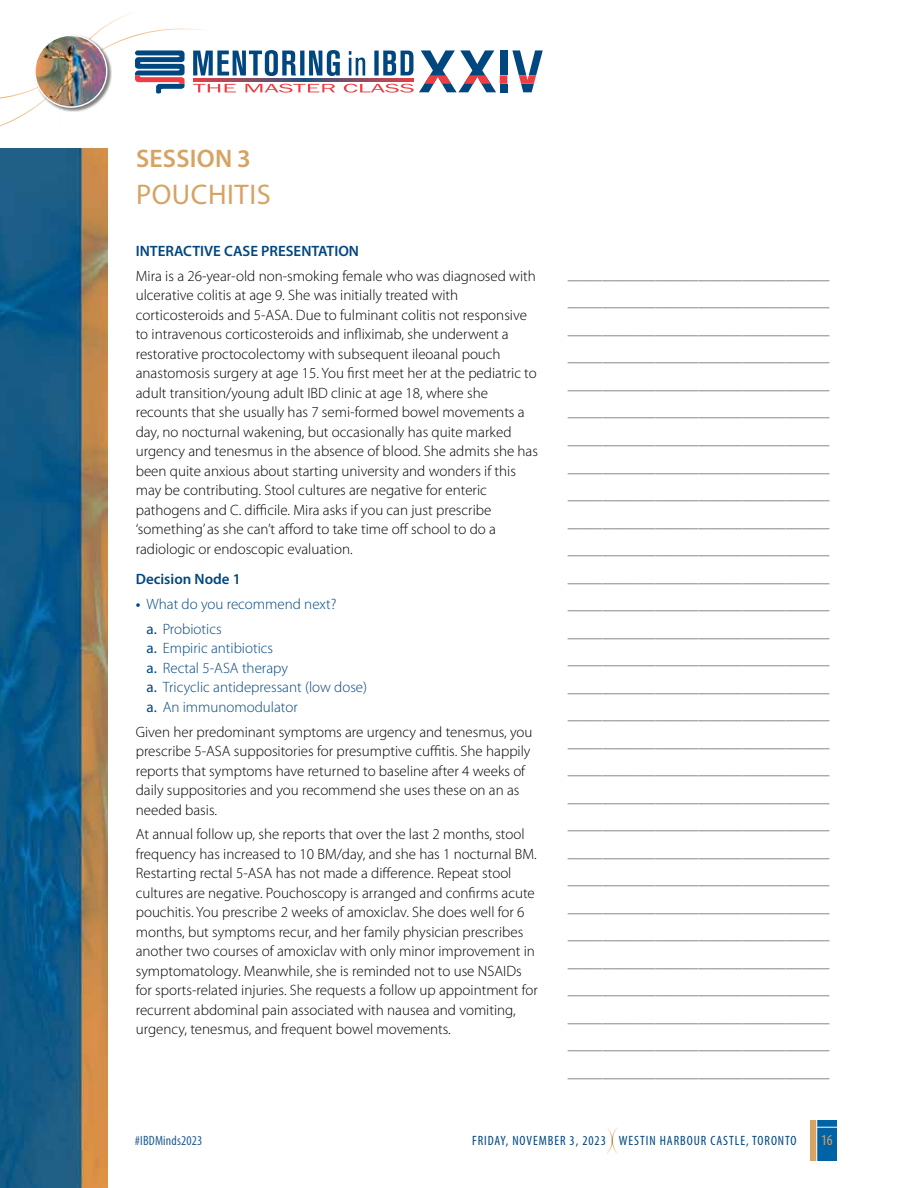
<style>
.page{position:relative;width:918px;height:1188px;background:#fff}
.page>*{position:absolute;margin:0;border:0;box-sizing:border-box;transform-origin:0 0}
.t1{font:28.5px "Myriad Pro";letter-spacing:.02em;color:#d6a363}
.t2{font:600 25.5px "Myriad Pro";letter-spacing:.01em;color:#d6a363}
.t3{font:300 18px/27.5px "Myriad Pro";color:#808285;text-align:justify}
.t4{font:300 15px/19.5px "Myriad Pro";color:#000}
.t5{font:300 15px/19.5px "Myriad Pro";color:#00467f}
.t6{font:600 15px "Myriad Pro";color:#00467f}
.t7{font:condensed 15px "Myriad Pro";color:#d6a363}
.t8{font:condensed 13.5px "Myriad Pro";letter-spacing:.07em;color:#00467f}
.t9{font:condensed 13.5px "Myriad Pro";letter-spacing:.01em;color:#225d92}
.s1{font-weight:600}
.s2{font-weight:400}
</style>
<div class="page">
<svg style="left:0;top:13px;width:543px;height:114px"></svg>
<div style="left:34px;top:35px;width:78px;height:77px;background:#000;opacity:.5"></div>
<img style="left:35px;top:35px;width:72px;height:72px;border-radius:36px">
<div style="left:34px;top:35px;width:73px;height:73px;border:1px solid #fff;border-radius:50%"></div>
<svg style="left:606px;top:1127px;width:12px;height:27px"></svg>
<div style="left:817px;top:1120px;width:20px;height:41px;background:#0063a5"></div>
<div style="left:810px;top:1120px;width:7px;height:41px;background:#d6a363"></div>
<hr style="left:816px;top:1120px;width:1px;height:41px;background:#fff">
<svg style="left:817px;top:1127px;width:20px;height:1px"></svg>
<img style="left:0;top:149px;width:108px;height:1039px">
<h2 class="t2" style="left:136px;top:144px;width:116px">SESSION 3</h2>
<h1 class="t1" style="left:136px;top:178px;width:136px">POUCHITIS</h1>
<p class="t6" style="left:136px;top:242px;width:225px">INTERACTIVE CASE PRESENTATION</p>
<p class="t4" style="left:136px;top:266px;width:404px">Mira is a 26-year-old non-smoking female who was diagnosed with ulcerative colitis at age 9. She was initially treated with corticosteroids and 5-ASA. Due to fulminant colitis not responsive to intravenous corticosteroids and infliximab, she underwent a restorative proctocolectomy with subsequent ileoanal pouch anastomosis surgery at age 15. You first meet her at the pediatric to adult transition/young adult IBD clinic at age 18, where she recounts that she usually has 7 semi-formed bowel movements a day, no nocturnal wakening, but occasionally has quite marked urgency and tenesmus in the absence of blood. She admits she has been quite anxious about starting university and wonders if this may be contributing. Stool cultures are negative for enteric pathogens and C. difficile. Mira asks if you can just prescribe ‘something’ as she can’t afford to take time off school to do a radiologic or endoscopic evaluation.</p>
<p class="t6" style="left:136px;top:570px;width:106px">Decision Node 1</p>
<p class="t5" style="left:147px;top:592px;width:192px;line-height:24.9px;text-indent:-11px"><span class="s1">•</span> What do you recommend next? <span class="s2">a.</span> Probiotics</p>
<p class="t5" style="left:147px;top:639px;width:222px"><span class="s2">a.</span> Empiric antibiotics<br><span class="s2">a.</span> Rectal 5-ASA therapy<br><span class="s2">a.</span> Tricyclic antidepressant (low dose) <span class="s2">a.</span> An immunomodulator</p>
<p class="t4" style="left:136px;top:722px;width:398px">Given her predominant symptoms are urgency and tenesmus, you prescribe 5-ASA suppositories for presumptive cuffitis. She happily reports that symptoms have returned to baseline after 4 weeks of daily suppositories and you recommend she uses these on an as needed basis.</p>
<p class="t4" style="left:136px;top:825px;width:404px">At annual follow up, she reports that over the last 2 months, stool frequency has increased to 10 BM/day, and she has 1 nocturnal BM.<br>Restarting rectal 5-ASA has not made a difference. Repeat stool cultures are negative. Pouchoscopy is arranged and confirms acute pouchitis. You prescribe 2 weeks of amoxiclav. She does well for 6 months, but symptoms recur, and her family physician prescribes another two courses of amoxiclav with only minor improvement in symptomatology. Meanwhile, she is reminded not to use NSAIDs for sports-related injuries. She requests a follow up appointment for recurrent abdominal pain associated with nausea and vomiting, urgency, tenesmus, and frequent bowel movements.</p>
<p class="t3" style="left:568px;top:259px;width:263px">______________________________ ______________________________ ______________________________ ______________________________ ______________________________ ______________________________ ______________________________ ______________________________ ______________________________ ______________________________ ______________________________ ______________________________ ______________________________ ______________________________ ______________________________ ______________________________ ______________________________ ______________________________ ______________________________ ______________________________ ______________________________ ______________________________ ______________________________ ______________________________ ______________________________ ______________________________ ______________________________ ______________________________ ______________________________ ______________________________</p>
<p class="t9" style="left:135px;top:1133px;width:69px">#IBDMinds2023</p>
<p class="t8" style="left:472px;top:1132px;width:326px">FRIDAY, NOVEMBER 3, 2023 WESTIN HARBOUR CASTLE, TORONTO</p>
<p class="t7" style="left:821px;top:1131px;width:13px">186</p>
</div>
